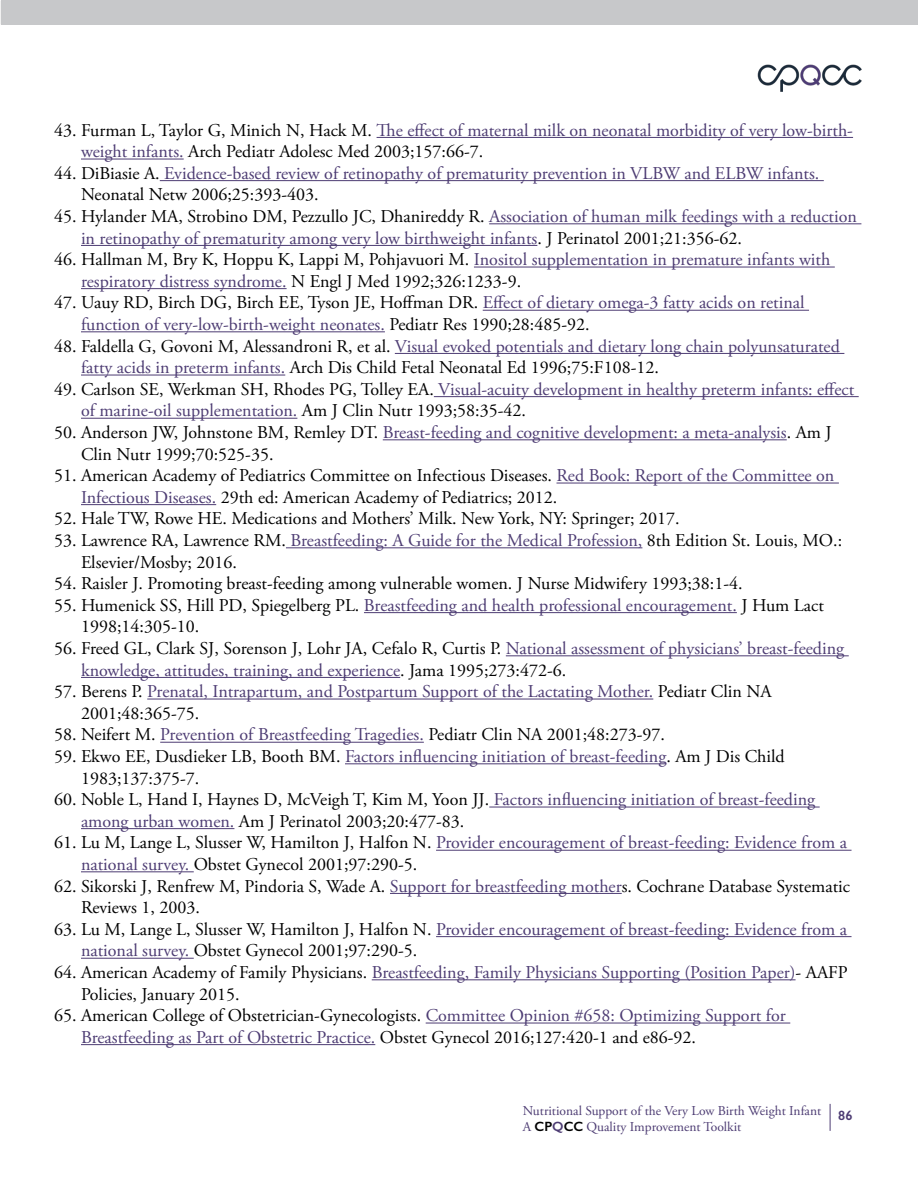
<style>
.page{position:relative;width:918px;height:1188px;background:#fff}
.page>*{position:absolute;margin:0;border:0;box-sizing:border-box;transform-origin:0 0}
.t1{font:18px/21.6px "Adobe Garamond Pro";color:#000}
.t2{font:18px/21.6px "Adobe Garamond Pro";color:#4d3c73}
.t3{font:13.5px "Adobe Garamond Pro";color:#4d3c73}
.t4{font:600 13.5px "Gill Sans";color:#4d3c73}
.s1{color:#000}
.s2{color:#4d3c73}
.s3{font-family:"Gill Sans";font-weight:600;color:#000}
.s4{font-family:"Gill Sans";font-weight:600}
</style>
<div class="page">
<svg style="left:830px;top:1104px;width:1px;height:27px"></svg>
<img style="left:757px;top:64px;width:105px;height:28px">
<hr style="left:377px;top:137px;width:476px;height:1px;background:#4d3c73">
<hr style="left:81px;top:159px;width:103px;height:1px;background:#4d3c73">
<hr style="left:160px;top:180px;width:664px;height:1px;background:#4d3c73">
<hr style="left:489px;top:223px;width:372px;height:1px;background:#4d3c73">
<hr style="left:81px;top:245px;width:456px;height:1px;background:#4d3c73">
<hr style="left:474px;top:267px;width:361px;height:1px;background:#4d3c73">
<hr style="left:81px;top:288px;width:206px;height:1px;background:#4d3c73">
<hr style="left:483px;top:310px;width:326px;height:1px;background:#4d3c73">
<hr style="left:81px;top:331px;width:304px;height:1px;background:#4d3c73">
<hr style="left:395px;top:353px;width:449px;height:1px;background:#4d3c73">
<hr style="left:81px;top:375px;width:204px;height:1px;background:#4d3c73">
<hr style="left:434px;top:396px;width:425px;height:1px;background:#4d3c73">
<hr style="left:81px;top:418px;width:216px;height:1px;background:#4d3c73">
<hr style="left:383px;top:439px;width:404px;height:1px;background:#4d3c73">
<hr style="left:556px;top:483px;width:283px;height:1px;background:#4d3c73">
<hr style="left:81px;top:504px;width:135px;height:1px;background:#4d3c73">
<hr style="left:286px;top:547px;width:356px;height:1px;background:#4d3c73">
<hr style="left:364px;top:612px;width:373px;height:1px;background:#4d3c73">
<hr style="left:506px;top:655px;width:343px;height:1px;background:#4d3c73">
<hr style="left:81px;top:677px;width:319px;height:1px;background:#4d3c73">
<hr style="left:147px;top:699px;width:506px;height:1px;background:#4d3c73">
<hr style="left:160px;top:742px;width:264px;height:1px;background:#4d3c73">
<hr style="left:345px;top:763px;width:321px;height:1px;background:#4d3c73">
<hr style="left:489px;top:807px;width:331px;height:1px;background:#4d3c73">
<hr style="left:81px;top:828px;width:153px;height:1px;background:#4d3c73">
<hr style="left:436px;top:850px;width:416px;height:1px;background:#4d3c73">
<hr style="left:81px;top:871px;width:113px;height:1px;background:#4d3c73">
<hr style="left:390px;top:893px;width:232px;height:1px;background:#4d3c73">
<hr style="left:436px;top:936px;width:416px;height:1px;background:#4d3c73">
<hr style="left:81px;top:958px;width:113px;height:1px;background:#4d3c73">
<hr style="left:372px;top:979px;width:424px;height:1px;background:#4d3c73">
<hr style="left:426px;top:1023px;width:364px;height:1px;background:#4d3c73">
<hr style="left:81px;top:1044px;width:294px;height:1px;background:#4d3c73">
<div style="left:2px;top:0;width:916px;height:25px;background:#c7c8ca"></div>
<p class="t2" style="left:81px;top:120px;width:774px;text-indent:-27px"><span class="s1">43. Furman L, Taylor G, Minich N, Hack M.</span> The effect of maternal milk on neonatal morbidity of very low-birth&shy;weight infants. <span class="s1">Arch Pediatr Adolesc Med 2003;157:66-7.</span></p>
<p class="t2" style="left:81px;top:163px;width:740px;text-indent:-27px"><span class="s1">44. DiBiasie A.</span> Evidence-based review of retinopathy of prematurity prevention in VLBW and ELBW infants.<br><span class="s1">Neonatal Netw 2006;25:393-403.</span></p>
<p class="t2" style="left:81px;top:206px;width:777px;text-indent:-27px"><span class="s1">45. Hylander MA, Strobino DM, Pezzullo JC, Dhanireddy R.</span> Association of human milk feedings with a reduction in retinopathy of prematurity among very low birthweight infants<span class="s1">. J Perinatol 2001;21:356-62.</span></p>
<p class="t2" style="left:81px;top:249px;width:751px;text-indent:-27px"><span class="s1">46. Hallman M, Bry K, Hoppu K, Lappi M, Pohjavuori M.</span> Inositol supplementation in premature infants with respiratory distress syndrome. <span class="s1">N Engl J Med 1992;326:1233-9.</span></p>
<p class="t2" style="left:81px;top:293px;width:725px;text-indent:-27px"><span class="s1">47. Uauy RD, Birch DG, Birch EE, Tyson JE, Hoffman DR.</span> Effect of dietary omega-3 fatty acids on retinal function of very-low-birth-weight neonates. <span class="s1">Pediatr Res 1990;28:485-92.</span></p>
<p class="t1" style="left:81px;top:336px;width:760px;text-indent:-27px">48. Faldella G, Govoni M, Alessandroni R, et al. <span class="s2">Visual evoked potentials and dietary long chain polyunsaturated fatty acids in preterm infants.</span> Arch Dis Child Fetal Neonatal Ed 1996;75:F108-12.</p>
<p class="t2" style="left:81px;top:379px;width:775px;text-indent:-27px"><span class="s1">49. Carlson SE, Werkman SH, Rhodes PG, Tolley EA.</span> Visual-acuity development in healthy preterm infants: effect of marine-oil supplementation. <span class="s1">Am J Clin Nutr 1993;58:35-42.</span></p>
<p class="t1" style="left:81px;top:422px;width:752px;text-indent:-27px">50. Anderson JW, Johnstone BM, Remley DT. <span class="s2">Breast-feeding and cognitive development: a meta-analysis</span>. Am J<br>Clin Nutr 1999;70:525-35.</p>
<p class="t1" style="left:81px;top:465px;width:755px;text-indent:-27px">51. American Academy of Pediatrics Committee on Infectious Diseases. <span class="s2">Red Book: Report of the Committee on<br>Infectious Diseases.</span> 29th ed: American Academy of Pediatrics; 2012.</p>
<p class="t1" style="left:54px;top:509px;width:627px">52. Hale TW, Rowe HE. Medications and Mothers’ Milk. New York, NY: Springer; 2017.</p>
<p class="t1" style="left:81px;top:530px;width:763px;text-indent:-27px">53. Lawrence RA, Lawrence RM. <span class="s2">Breastfeeding: A Guide for the Medical Profession,</span> 8th Edition St. Louis, MO.:<br>Elsevier/Mosby; 2016.</p>
<p class="t1" style="left:54px;top:573px;width:690px">54. Raisler J. Promoting breast-feeding among vulnerable women. J Nurse Midwifery 1993;38:1-4.</p>
<p class="t1" style="left:81px;top:595px;width:744px;text-indent:-27px">55. Humenick SS, Hill PD, Spiegelberg PL. <span class="s2">Breastfeeding and health professional encouragement.</span> J Hum Lact<br>1998;14:305-10.</p>
<p class="t2" style="left:81px;top:638px;width:765px;text-indent:-27px"><span class="s1">56. Freed GL, Clark SJ, Sorenson J, Lohr JA, Cefalo R, Curtis P.</span> National assessment of physicians’ breast-feeding knowledge, attitudes, training, and experience<span class="s1">. Jama 1995;273:472-6.</span></p>
<p class="t2" style="left:81px;top:681px;width:692px;text-indent:-27px"><span class="s1">57. Berens P.</span> Prenatal, Intrapartum, and Postpartum Support of the Lactating Mother. <span class="s1">Pediatr Clin NA<br>2001;48:365-75.</span></p>
<p class="t1" style="left:54px;top:725px;width:613px">58. Neifert M. <span class="s2">Prevention of Breastfeeding Tragedies.</span> Pediatr Clin NA 2001;48:273-97.</p>
<p class="t1" style="left:81px;top:746px;width:705px;text-indent:-27px">59. Ekwo EE, Dusdieker LB, Booth BM. <span class="s2">Factors influencing initiation of breast-feeding</span>. Am J Dis Child<br>1983;137:375-7.</p>
<p class="t1" style="left:81px;top:789px;width:736px;text-indent:-27px">60. Noble L, Hand I, Haynes D, McVeigh T, Kim M, Yoon JJ. <span class="s2">Factors influencing initiation of breast-feeding among urban women.</span> Am J Perinatol 2003;20:477-83.</p>
<p class="t1" style="left:81px;top:833px;width:768px;text-indent:-27px">61. Lu M, Lange L, Slusser W, Hamilton J, Halfon N. <span class="s2">Provider encouragement of breast-feeding: Evidence from a national survey.</span> Obstet Gynecol 2001;97:290-5.</p>
<p class="t1" style="left:81px;top:876px;width:771px;text-indent:-27px">62. Sikorski J, Renfrew M, Pindoria S, Wade A. <span class="s2">Support for breastfeeding mother</span>s. Cochrane Database Systematic<br>Reviews 1, 2003.</p>
<p class="t1" style="left:81px;top:919px;width:768px;text-indent:-27px">63. Lu M, Lange L, Slusser W, Hamilton J, Halfon N. <span class="s2">Provider encouragement of breast-feeding: Evidence from a national survey.</span> Obstet Gynecol 2001;97:290-5.</p>
<p class="t1" style="left:81px;top:962px;width:768px;text-indent:-27px">64. American Academy of Family Physicians. <span class="s2">Breastfeeding, Family Physicians Supporting (Position Paper)</span>- AAFP<br>Policies, January 2015.</p>
<p class="t1" style="left:81px;top:1005px;width:706px;text-indent:-27px">65. American College of Obstetrician-Gynecologists. <span class="s2">Committee Opinion #658: Optimizing Support for<br>Breastfeeding as Part of Obstetric Practice.</span> Obstet Gynecol 2016;127:420-1 and e86-92.</p>
<p class="t3" style="left:523px;top:1103px;width:300px">Nutritional Support of the Very Low Birth Weight Infant</p>
<p class="t4" style="left:838px;top:1107px;width:16px">86</p>
<p class="t3" style="left:523px;top:1119px;width:220px">A <span class="s3">CP</span><span class="s4">Q</span><span class="s3">CC</span> Quality Improvement Toolkit</p>
</div>
